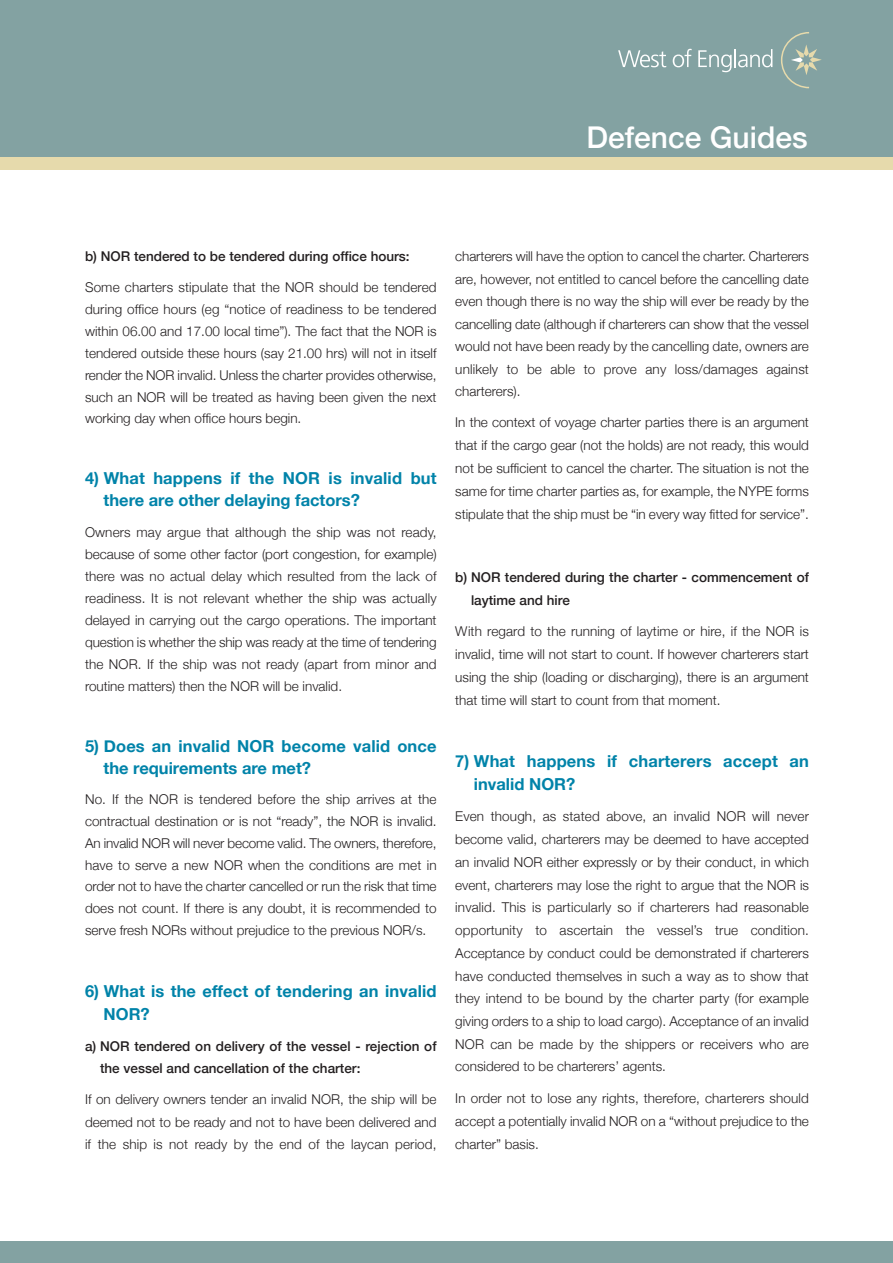
<style>
.page{position:relative;width:893px;height:1263px;background:#fff}
.page>*{position:absolute;margin:0;border:0;box-sizing:border-box;transform-origin:0 0}
.t1{font:500 30px "Helvetica Neue";color:#fff}
.t2{font:700 16.5px/22px "Helvetica Neue";letter-spacing:.01em;color:#0083a9}
.t3{font:300 13.5px/21.9px "Helvetica Neue";color:#231f20;text-align:justify}
.t4{font:500 13.5px/22.5px "Helvetica Neue";color:#231f20}
</style>
<div class="page">
<div style="left:0;top:0;width:23px;height:164px;background:#83a2a2"></div>
<div style="left:1px;top:0;width:892px;height:164px;background:#83a2a2"></div>
<div style="left:0;top:157px;width:893px;height:13px;background:#e6daac"></div>
<svg style="left:781px;top:32px;width:41px;height:56px"></svg>
<svg style="left:618px;top:50px;width:48px;height:17px"></svg>
<svg style="left:673px;top:49px;width:19px;height:18px"></svg>
<svg style="left:698px;top:49px;width:74px;height:23px"></svg>
<div style="left:0;top:1242px;width:893px;height:21px;background:#83a2a2"></div>
<h1 class="t1" style="left:586px;top:119px;width:223px">Defence Guides</h1>
<p class="t4" style="left:85px;top:245px;width:326px">b) NOR tendered to be tendered during office hours:</p>
<p class="t3" style="left:85px;top:276px;width:353px">Some charters stipulate that the NOR should be tendered during office hours (eg “notice of readiness to be tendered within 06.00 and 17.00 local time”). The fact that the NOR is tendered outside these hours (say 21.00 hrs) will not in itself render the NOR invalid. Unless the charter provides otherwise, such an NOR will be treated as having been given the next working day when office hours begin.</p>
<p class="t2" style="left:104px;top:467px;width:335px;text-indent:-19px">4) What happens if the NOR is invalid but there are other delaying factors?</p>
<p class="t3" style="left:85px;top:521px;width:353px">Owners may argue that although the ship was not ready, because of some other factor (port congestion, for example) there was no actual delay which resulted from the lack of readiness. It is not relevant whether the ship was actually delayed in carrying out the cargo operations. The important question is whether the ship was ready at the time of tendering the NOR. If the ship was not ready (apart from minor and routine matters) then the NOR will be invalid.</p>
<p class="t2" style="left:104px;top:734px;width:335px;text-indent:-19px">5) Does an invalid NOR become valid once the requirements are met?</p>
<p class="t3" style="left:85px;top:788px;width:353px">No. If the NOR is tendered before the ship arrives at the contractual destination or is not “ready”, the NOR is invalid.<br>An invalid NOR will never become valid. The owners, therefore, have to serve a new NOR when the conditions are met in order not to have the charter cancelled or run the risk that time does not count. If there is any doubt, it is recommended to serve fresh NORs without prejudice to the previous NOR/s.</p>
<p class="t2" style="left:104px;top:979px;width:335px;line-height:22.5px;text-indent:-19px">6) What is the effect of tendering an invalid<br>NOR?</p>
<p class="t4" style="left:100px;top:1034px;width:338px;text-indent:-15px">a) NOR tendered on delivery of the vessel - rejection of the vessel and cancellation of the charter:</p>
<p class="t3" style="left:85px;top:1088px;width:353px;line-height:22.5px">If on delivery owners tender an invalid NOR, the ship will be deemed not to be ready and not to have been delivered and if the ship is not ready by the end of the laycan period,</p>
<p class="t3" style="left:455px;top:245px;width:355px;line-height:22.5px">charterers will have the option to cancel the charter. Charterers are, however, not entitled to cancel before the cancelling date even though there is no way the ship will ever be ready by the cancelling date (although if charterers can show that the vessel would not have been ready by the cancelling date, owners are unlikely to be able to prove any loss/damages against charterers).</p>
<p class="t3" style="left:455px;top:411px;width:355px;line-height:22.8px">In the context of voyage charter parties there is an argument that if the cargo gear (not the holds) are not ready, this would not be sufficient to cancel the charter. The situation is not the same for time charter parties as, for example, the NYPE forms stipulate that the ship must be “in every way fitted for service”.</p>
<p class="t4" style="left:471px;top:565px;width:339px;text-indent:-16px">b) NOR tendered during the charter - commencement of laytime and hire</p>
<p class="t3" style="left:455px;top:619px;width:355px;line-height:22.8px">With regard to the running of laytime or hire, if the NOR is invalid, time will not start to count. If however charterers start using the ship (loading or discharging), there is an argument that time will start to count from that moment.</p>
<p class="t2" style="left:474px;top:750px;width:337px;line-height:22.8px;text-indent:-19px">7) What happens if charterers accept an invalid NOR?</p>
<p class="t3" style="left:455px;top:805px;width:355px;line-height:22.6px">Even though, as stated above, an invalid NOR will never become valid, charterers may be deemed to have accepted an invalid NOR either expressly or by their conduct, in which event, charterers may lose the right to argue that the NOR is invalid. This is particularly so if charterers had reasonable opportunity to ascertain the vessel’s true condition.<br>Acceptance by conduct could be demonstrated if charterers have conducted themselves in such a way as to show that they intend to be bound by the charter party (for example giving orders to a ship to load cargo). Acceptance of an invalid NOR can be made by the shippers or receivers who are considered to be charterers’ agents.</p>
<p class="t3" style="left:455px;top:1086px;width:355px;line-height:22.8px">In order not to lose any rights, therefore, charterers should accept a potentially invalid NOR on a “without prejudice to the charter” basis.</p>
</div>
